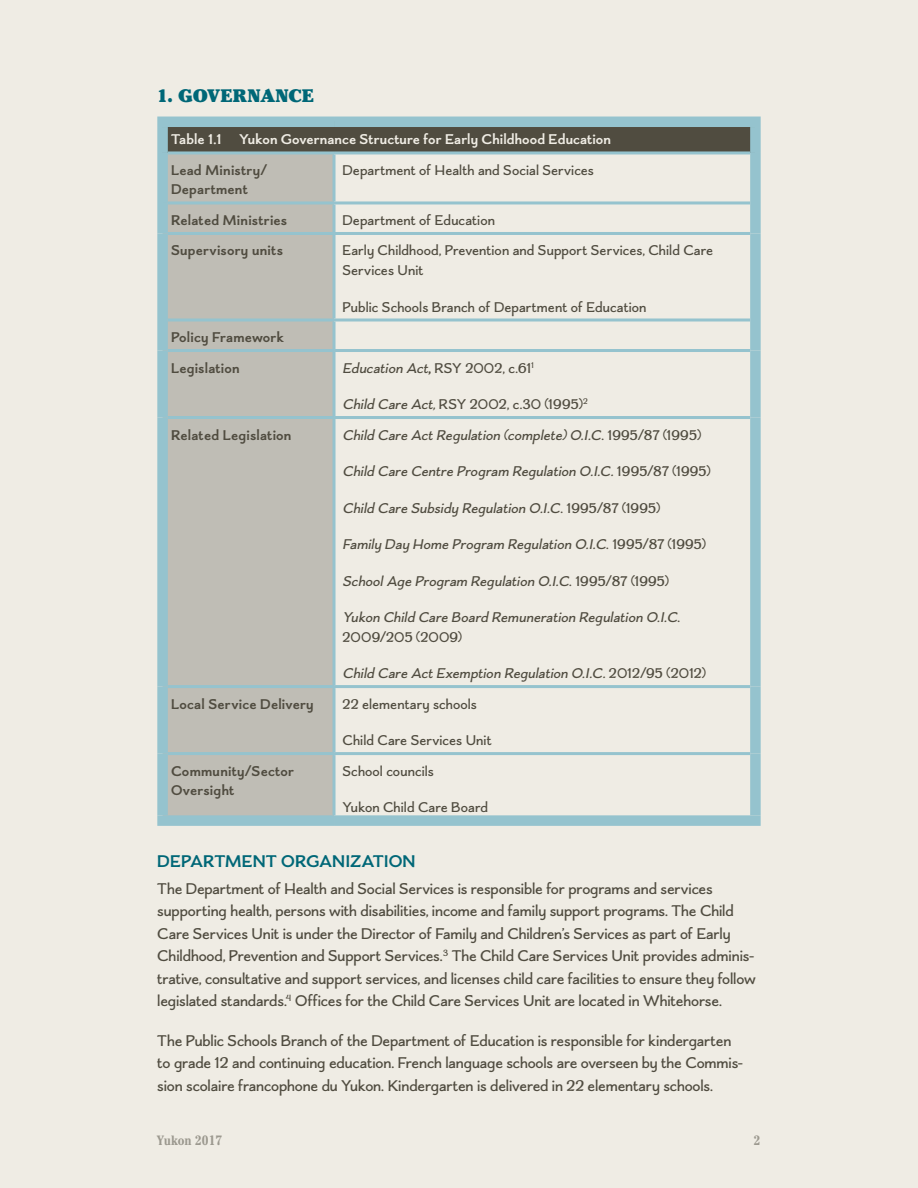
<style>
.page{position:relative;width:918px;height:1188px;background:#efece4}
.page>*{position:absolute;margin:0;border:0;box-sizing:border-box;transform-origin:0 0}
.t1{font:700 18px "Boucherie Flared";letter-spacing:-.005em;color:#006777}
.t2{font:900 18px "Cheltenham Std";color:#006777}
.t3{font:16.5px/22.5px "Boucherie Flared";letter-spacing:-.005em;color:#504c40}
.t4{font:italic 15px/19.5px "Boucherie Flared";color:#504c40}
.t5{font:15px/19.5px "Boucherie Flared";letter-spacing:.005em;color:#504c40}
.t6{font:700 15px/19.5px "Boucherie Flared";letter-spacing:.015em;color:#504c40}
.t7{font:700 15px "Boucherie Flared";letter-spacing:.005em;color:#efece4}
.t8{font:700 condensed 13.5px "Cheltenham Std";color:#9c998f}
.s1{font-weight:700;font-style:normal}
.s2{font-style:normal}
.s3{font-style:italic}
</style>
<div class="page">
<div style="left:163px;top:122px;width:592px;height:31px;background:#504c40"></div>
<div style="left:168px;top:154px;width:165px;height:661px;background:#bfbdb5"></div>
<svg style="left:336px;top:154px;width:414px;height:165px"></svg>
<div style="left:157px;top:117px;width:177px;height:10px;background:#95c3ce"></div>
<div style="left:157px;top:127px;width:11px;height:26px;background:#95c3ce"></div>
<div style="left:334px;top:117px;width:427px;height:10px;background:#95c3ce"></div>
<div style="left:750px;top:127px;width:11px;height:26px;background:#95c3ce"></div>
<hr style="left:168px;top:151px;width:166px;height:3px;background:#95c3ce">
<hr style="left:334px;top:151px;width:416px;height:3px;background:#95c3ce">
<hr style="left:333px;top:154px;width:3px;height:47px;background:#95c3ce">
<hr style="left:168px;top:201px;width:166px;height:3px;background:#95c3ce">
<hr style="left:334px;top:201px;width:416px;height:3px;background:#95c3ce">
<hr style="left:333px;top:204px;width:3px;height:28px;background:#95c3ce">
<hr style="left:168px;top:232px;width:166px;height:3px;background:#95c3ce">
<hr style="left:334px;top:232px;width:416px;height:3px;background:#95c3ce">
<hr style="left:333px;top:235px;width:3px;height:84px;background:#95c3ce">
<hr style="left:168px;top:319px;width:166px;height:3px;background:#95c3ce">
<hr style="left:334px;top:319px;width:416px;height:3px;background:#95c3ce">
<hr style="left:333px;top:322px;width:3px;height:27px;background:#95c3ce">
<hr style="left:168px;top:349px;width:166px;height:3px;background:#95c3ce">
<hr style="left:334px;top:349px;width:416px;height:3px;background:#95c3ce">
<hr style="left:333px;top:352px;width:3px;height:64px;background:#95c3ce">
<hr style="left:168px;top:416px;width:166px;height:3px;background:#95c3ce">
<hr style="left:334px;top:416px;width:416px;height:3px;background:#95c3ce">
<hr style="left:333px;top:419px;width:3px;height:266px;background:#95c3ce">
<hr style="left:168px;top:685px;width:166px;height:3px;background:#95c3ce">
<hr style="left:334px;top:685px;width:416px;height:3px;background:#95c3ce">
<hr style="left:333px;top:688px;width:3px;height:64px;background:#95c3ce">
<hr style="left:168px;top:752px;width:166px;height:3px;background:#95c3ce">
<hr style="left:334px;top:752px;width:416px;height:3px;background:#95c3ce">
<hr style="left:333px;top:755px;width:3px;height:60px;background:#95c3ce">
<div style="left:157px;top:153px;width:11px;height:50px;background:#95c3ce"></div>
<div style="left:750px;top:153px;width:11px;height:50px;background:#95c3ce"></div>
<div style="left:157px;top:203px;width:11px;height:30px;background:#95c3ce"></div>
<div style="left:750px;top:203px;width:11px;height:30px;background:#95c3ce"></div>
<div style="left:157px;top:233px;width:11px;height:87px;background:#95c3ce"></div>
<div style="left:750px;top:233px;width:11px;height:87px;background:#95c3ce"></div>
<div style="left:157px;top:320px;width:11px;height:31px;background:#95c3ce"></div>
<div style="left:750px;top:320px;width:11px;height:31px;background:#95c3ce"></div>
<div style="left:157px;top:351px;width:11px;height:67px;background:#95c3ce"></div>
<div style="left:750px;top:351px;width:11px;height:67px;background:#95c3ce"></div>
<div style="left:157px;top:418px;width:11px;height:269px;background:#95c3ce"></div>
<div style="left:750px;top:418px;width:11px;height:269px;background:#95c3ce"></div>
<div style="left:157px;top:687px;width:11px;height:67px;background:#95c3ce"></div>
<div style="left:750px;top:687px;width:11px;height:67px;background:#95c3ce"></div>
<div style="left:157px;top:754px;width:11px;height:61px;background:#95c3ce"></div>
<div style="left:750px;top:754px;width:11px;height:61px;background:#95c3ce"></div>
<div style="left:157px;top:815px;width:177px;height:11px;background:#95c3ce"></div>
<div style="left:334px;top:815px;width:427px;height:11px;background:#95c3ce"></div>
<p class="t2" style="left:157px;top:85px;width:158px">1. GOVERNANCE</p>
<p class="t7" style="left:171px;top:130px;width:441px">Table 1.1 Yukon Governance Structure for Early Childhood Education</p>
<p class="t6" style="left:171px;top:160px;width:98px">Lead Ministry/<br>Department</p>
<p class="t5" style="left:343px;top:160px;width:253px">Department of Health and Social Services</p>
<p class="t6" style="left:171px;top:210px;width:118px">Related Ministries</p>
<p class="t5" style="left:343px;top:210px;width:154px">Department of Education</p>
<p class="t6" style="left:171px;top:241px;width:114px">Supervisory units</p>
<p class="t5" style="left:343px;top:241px;width:372px">Early Childhood, Prevention and Support Services, Child Care<br>Services Unit</p>
<p class="t5" style="left:343px;top:297px;width:305px">Public Schools Branch of Department of Education</p>
<p class="t6" style="left:171px;top:322px;width:114px;line-height:30.5px">Policy Framework<br>Legislation</p>
<p class="t4" style="left:343px;top:358px;width:193px">Education Act<span class="s1">,</span> <span class="s2">R S Y 2 0 0 2 , c . 6 1</span> <sup>1</sup></p>
<p class="t5" style="left:343px;top:395px;width:247px"><span class="s3">Child Care Act,</span>RSY 2002, c.30 (1995)<sup>2</sup></p>
<p class="t6" style="left:171px;top:425px;width:122px">Related Legislation</p>
<p class="t4" style="left:343px;top:425px;width:360px">Child Care ActRegulation (complete) O.I.C<span class="s2">. 1 9 9 5 /8 7 (1 9 9 5 )</span></p>
<p class="t4" style="left:343px;top:462px;width:370px">Child Care Centre Program Regulation O.I.C.<span class="s2">1 9 9 5 /8 7 (1 9 9 5 )</span></p>
<p class="t4" style="left:343px;top:498px;width:319px">Child Care Subsidy Regulation O.I.C<span class="s2">. 1 9 9 5/8 7 (1 9 9 5 )</span></p>
<p class="t4" style="left:343px;top:535px;width:365px">Family Day Home Program Regulation O.I.C<span class="s2">. 1 9 9 5/8 7 (1 9 9 5 )</span></p>
<p class="t4" style="left:343px;top:571px;width:328px">SchoolAge Program Regulation O.I.C<span class="s2">. 1 9 9 5/8 7 (1 9 9 5 )</span></p>
<p class="t4" style="left:343px;top:608px;width:339px">Yukon Child Care Board Remuneration Regulation O.I.C<span class="s2">.<br>2009/205 (2009)</span></p>
<p class="t4" style="left:343px;top:664px;width:365px">Child Care ActExemption Regulation O.I.C.<span class="s2">2 0 1 2 /9 5 ( 2 0 1 2 )</span></p>
<p class="t6" style="left:171px;top:694px;width:144px">Local Service Delivery</p>
<p class="t5" style="left:343px;top:694px;width:136px">22 elementary schools</p>
<p class="t5" style="left:343px;top:731px;width:151px">Child Care Services Unit</p>
<p class="t6" style="left:171px;top:761px;width:124px">Community/Sector<br>Oversight</p>
<p class="t5" style="left:343px;top:761px;width:93px">School councils</p>
<p class="t5" style="left:343px;top:798px;width:147px">Yukon Child Care Board</p>
<p class="t1" style="left:157px;top:850px;width:260px">DEPARTMENT ORGANIZATION</p>
<p class="t3" style="left:157px;top:877px;width:600px">The Department of Health and Social Services is responsible for programs and services supporting health, persons with disabilities, income and family support programs. The Child Care Services Unit is under the Director of Family and Children’s Services as part of Early Childhood, Prevention and Support Services.<sup>3</sup> The Child Care Services Unit provides adminis&shy;trative, consultative and support services, and licenses child care facilities to ensure they follow legislated standards.<sup>4</sup> Offices for the Child Care Services Unit are located in Whitehorse.</p>
<p class="t3" style="left:157px;top:1029px;width:587px">The Public Schools Branch of the Department of Education is responsible for kindergarten to grade 12 and continuing education. French language schools are overseen by the Commis&shy;sion scolaire francophone du Yukon. Kindergarten is delivered in 22 elementary schools.</p>
<p class="t8" style="left:157px;top:1132px;width:66px">Yukon 2017</p>
<p class="t8" style="left:754px;top:1132px;width:8px">2</p>
</div>
